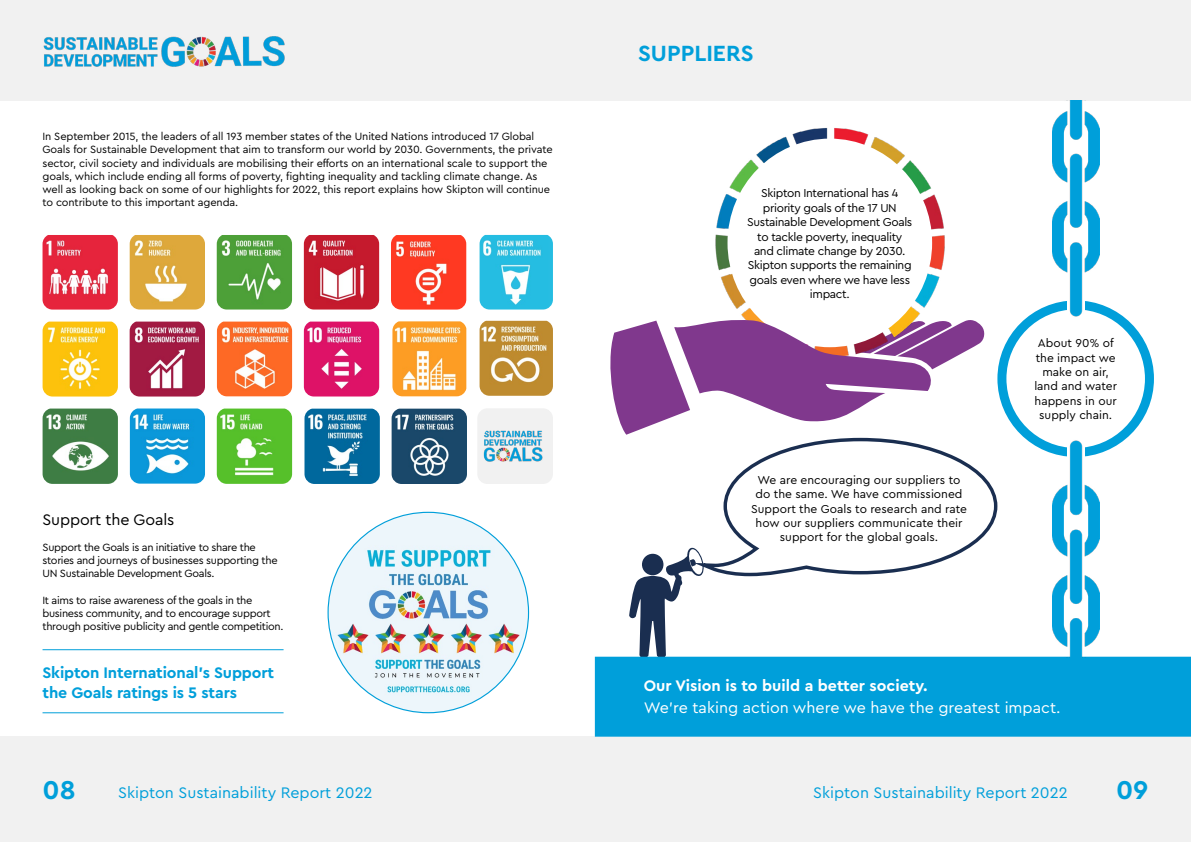
<style>
.page{position:relative;width:1191px;height:842px;background:#fff}
.page>*{position:absolute;margin:0;border:0;box-sizing:border-box;transform-origin:0 0}
.t1{font:700 27px "Cera Pro";color:#009fda}
.t2{font:700 23px "Cera Pro";color:#009fda}
.t3{font:16px "Cera Pro";color:#009fda}
.t4{font:700 16px/19.2px "Cera Pro";letter-spacing:-.01em;color:#009fda}
.t5{font:16px "Cera Pro";color:#fff}
.t6{font:700 16px "Cera Pro";color:#fff}
.t7{font:16px "Cera Pro";letter-spacing:-.01em;color:#000}
.t8{font:12px/14.4px "Cera Pro";letter-spacing:-.01em;color:#000;text-align:center}
.t9{font:12px/14.4px "Cera Pro";letter-spacing:-.03em;color:#000;text-align:center}
.t10{font:11px/13.2px "Cera Pro";letter-spacing:-.01em;color:#000}
.t11{font:11px/13.2px "Cera Pro";letter-spacing:-.03em;color:#000}
</style>
<div class="page">
<div style="left:0;top:0;width:595px;height:100px;background:#f1f1f1"></div>
<div style="left:0;top:736px;width:595px;height:106px;background:#f1f1f1"></div>
<div style="left:595px;top:0;width:596px;height:100px;background:#f1f1f1"></div>
<div style="left:595px;top:736px;width:596px;height:106px;background:#f1f1f1"></div>
<img style="left:43px;top:36px;width:242px;height:31px">
<img style="left:43px;top:235px;width:75px;height:75px">
<img style="left:130px;top:235px;width:75px;height:74px">
<img style="left:217px;top:235px;width:75px;height:74px">
<img style="left:304px;top:235px;width:75px;height:74px">
<img style="left:391px;top:235px;width:75px;height:75px">
<img style="left:479px;top:235px;width:74px;height:74px">
<img style="left:43px;top:322px;width:75px;height:74px">
<img style="left:130px;top:322px;width:75px;height:74px">
<img style="left:217px;top:322px;width:75px;height:74px">
<img style="left:304px;top:322px;width:75px;height:74px">
<img style="left:392px;top:321px;width:74px;height:75px">
<img style="left:479px;top:321px;width:74px;height:75px">
<img style="left:43px;top:409px;width:75px;height:75px">
<img style="left:130px;top:408px;width:75px;height:76px">
<img style="left:217px;top:409px;width:75px;height:75px">
<img style="left:304px;top:409px;width:76px;height:75px">
<img style="left:391px;top:409px;width:76px;height:75px">
<div style="left:477px;top:408px;width:76px;height:76px;background:#f1f1f1;border-radius:10px"></div>
<img style="left:483px;top:430px;width:60px;height:32px">
<hr style="left:43px;top:649px;width:240px;height:1px;background:#009fda">
<hr style="left:43px;top:712px;width:240px;height:1px;background:#009fda">
<img style="left:328px;top:512px;width:200px;height:201px;border-radius:100px">
<svg style="left:629px;top:553px;width:76px;height:104px"></svg>
<svg style="left:684px;top:437px;width:314px;height:141px"></svg>
<img style="left:715px;top:128px;width:230px;height:190px">
<div style="left:727px;top:139px;width:205px;height:208px;background:#fff;border-radius:50%"></div>
<div style="left:595px;top:657px;width:596px;height:80px;background:#009fda"></div>
<div style="left:997px;top:300px;width:157px;height:157px;border:9px solid #009fda;border-radius:50%"></div>
<img style="left:1052px;top:100px;width:47px;height:217px">
<img style="left:1052px;top:440px;width:47px;height:217px">
<svg style="left:610px;top:318px;width:375px;height:117px"></svg>
<p class="t10" style="left:43px;top:129px;width:512px">In September 2015, the leaders of all 193 member states of the United Nations introduced 17 Global Goals for Sustainable Development that aim to transform our world by 2030. Governments, the private sector, civil society and individuals are mobilising their efforts on an international scale to support the goals, which include ending all forms of poverty, fighting inequality and tackling climate change. As well as looking back on some of our highlights for 2022, this report explains how Skipton will continue to contribute to this important agenda.</p>
<h3 class="t7" style="left:43px;top:509px;width:133px">Support the Goals</h3>
<p class="t11" style="left:43px;top:540px;width:237px">Support the Goals is an initiative to share the stories and journeys of businesses supporting the<br>UN Sustainable Development Goals.</p>
<p class="t11" style="left:43px;top:593px;width:242px">It aims to raise awareness of the goals in the business community, and to encourage support through positive publicity and gentle competition.</p>
<h3 class="t4" style="left:43px;top:663px;width:233px">Skipton International’s Support the Goals ratings is 5 stars</h3>
<h2 class="t2" style="left:638px;top:38px;width:117px">SUPPLIERS</h2>
<p class="t9" style="left:747px;top:186px;width:167px">Skipton International has 4 priority goals of the 17 UN<br>Sustainable Development Goals to tackle poverty, inequality and climate change by 2030.<br>Skipton supports the remaining goals even where we have less impact.</p>
<p class="t8" style="left:751px;top:472px;width:217px">We are encouraging our suppliers to do the same. We have commissioned Support the Goals to research and rate how our suppliers communicate their support for the global goals.</p>
<p class="t8" style="left:1034px;top:335px;width:84px">About 90% of the impact we make on air, land and water happens in our supply chain.</p>
<h3 class="t6" style="left:643px;top:675px;width:285px">Our Vision is to build a better society.</h3>
<h3 class="t5" style="left:643px;top:697px;width:418px">We’re taking action where we have the greatest impact.</h3>
<h1 class="t1" style="left:43px;top:772px;width:35px">08</h1>
<h3 class="t3" style="left:118px;top:782px;width:256px">Skipton Sustainability Report 2022</h3>
<h3 class="t3" style="left:813px;top:782px;width:256px">Skipton Sustainability Report 2022</h3>
<h1 class="t1" style="left:1116px;top:772px;width:34px">09</h1>
</div>
